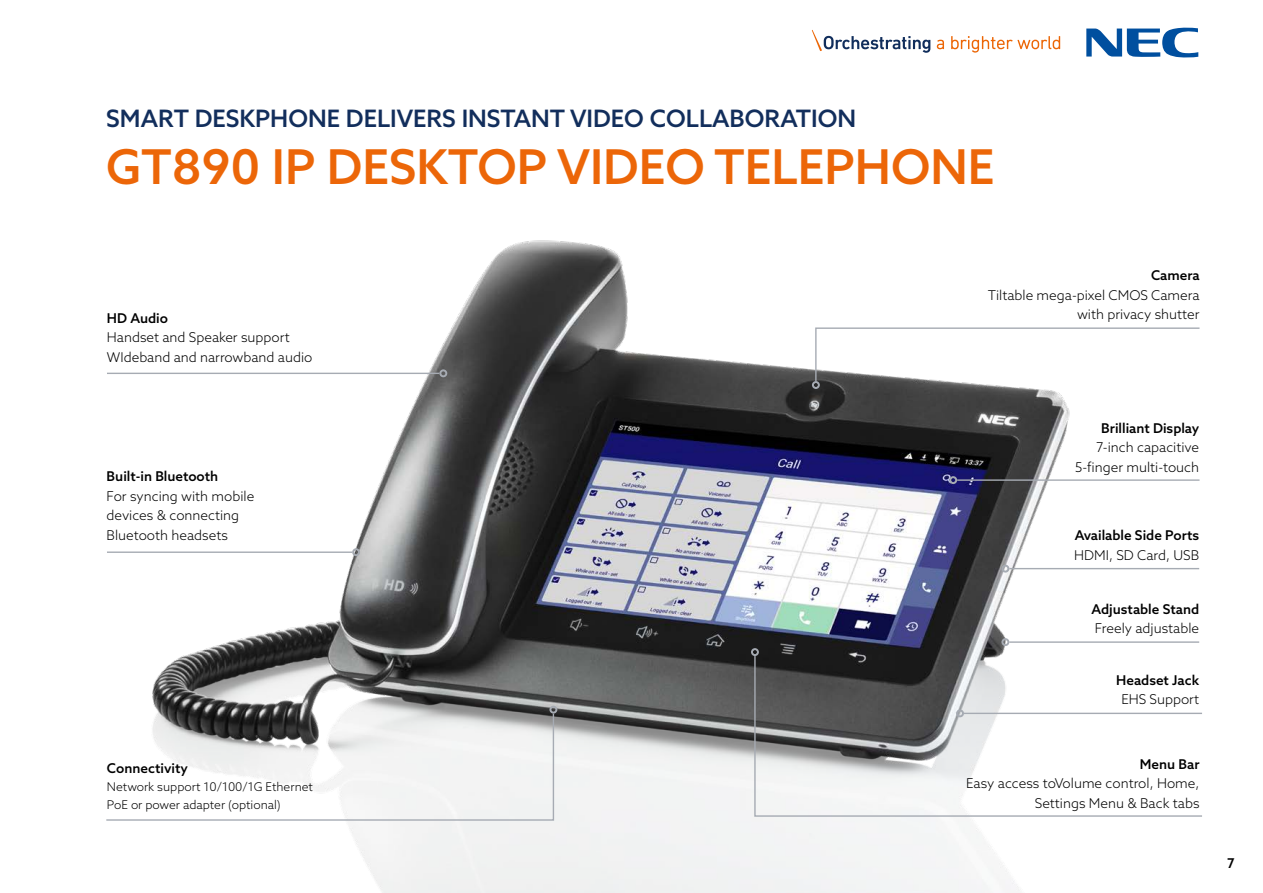
<style>
.page{position:relative;width:1263px;height:893px;background:#fff}
.page>*{position:absolute;margin:0;border:0;box-sizing:border-box;transform-origin:0 0}
.t1{font:500 48px "Azo Sans";color:#ec6608}
.t2{font:500 24px "Azo Sans";color:#122e5c}
.t3{font:300 13.5px/19.5px "Azo Sans";color:#000;text-align:right}
.t4{font:500 13.5px "Azo Sans";color:#000}
.t5{font:300 12px/18px "Azo Sans";color:#000}
</style>
<div class="page">
<img style="left:117px;top:240px;width:980px;height:653px">
<svg style="left:937px;top:40px;width:7px;height:9px"></svg>
<svg style="left:951px;top:36px;width:109px;height:17px"></svg>
<svg style="left:812px;top:30px;width:118px;height:23px"></svg>
<svg style="left:1086px;top:27px;width:112px;height:31px"></svg>
<hr style="left:1009px;top:568px;width:190px;height:1px;background:#a6abb3">
<hr style="left:1009px;top:641px;width:190px;height:2px;background:#a6abb3">
<svg style="left:1001px;top:565px;width:8px;height:8px"></svg>
<svg style="left:1001px;top:638px;width:8px;height:8px"></svg>
<hr style="left:107px;top:373px;width:332px;height:1px;background:#a6abb3">
<hr style="left:957px;top:479px;width:242px;height:2px;background:#a6abb3">
<svg style="left:439px;top:369px;width:8px;height:8px"></svg>
<svg style="left:949px;top:476px;width:8px;height:8px"></svg>
<hr style="left:107px;top:551px;width:245px;height:2px;background:#a6abb3">
<svg style="left:352px;top:548px;width:8px;height:8px"></svg>
<svg style="left:106px;top:712px;width:449px;height:109px"></svg>
<svg style="left:753px;top:655px;width:449px;height:162px"></svg>
<svg style="left:549px;top:706px;width:8px;height:8px"></svg>
<svg style="left:751px;top:648px;width:8px;height:8px"></svg>
<svg style="left:812px;top:327px;width:388px;height:62px"></svg>
<h2 class="t2" style="left:106px;top:103px;width:751px">SMART DESKPHONE DELIVERS INSTANT VIDEO COLLABORATION</h2>
<h1 class="t1" style="left:106px;top:135px;width:890px">GT890 IP DESKTOP VIDEO TELEPHONE</h1>
<p class="t4" style="left:107px;top:309px;width:63px">HD Audio</p>
<p class="t3" style="left:107px;top:328px;width:207px;text-align:left">Handset and Speaker support<br>WIdeband and narrowband audio</p>
<p class="t4" style="left:107px;top:468px;width:113px">Built-in Bluetooth</p>
<p class="t3" style="left:107px;top:486px;width:149px;text-align:left">For syncing with mobile devices &amp; connecting<br>Bluetooth headsets</p>
<p class="t4" style="left:107px;top:759px;width:82px">Connectivity</p>
<p class="t5" style="left:107px;top:778px;width:207px">Network support 10/100/1G Ethernet<br>PoE or power adapter (optional)</p>
<p class="t4" style="left:1151px;top:267px;width:50px">Camera</p>
<p class="t3" style="left:988px;top:285px;width:213px">Tiltable mega-pixel CMOS Camera with privacy shutter</p>
<p class="t4" style="left:1101px;top:419px;width:99px">Brilliant Display</p>
<p class="t3" style="left:1075px;top:437px;width:126px">7-inch capacitive<br>5-finger multi-touch</p>
<p class="t4" style="left:1075px;top:526px;width:126px">Available Side Ports</p>
<p class="t3" style="left:1074px;top:545px;width:126px">HDMI, SD Card, USB</p>
<p class="t4" style="left:1091px;top:600px;width:109px">Adjustable Stand</p>
<p class="t3" style="left:1095px;top:618px;width:106px">Freely adjustable</p>
<p class="t4" style="left:1116px;top:671px;width:84px">Headset Jack</p>
<p class="t3" style="left:1121px;top:690px;width:79px">EHS Support</p>
<p class="t4" style="left:1140px;top:755px;width:61px">Menu Bar</p>
<p class="t3" style="left:966px;top:773px;width:235px">Easy access toVolume control, Home,<br>Settings Menu &amp; Back tabs</p>
<p class="t4" style="left:1227px;top:854px;width:9px">7</p>
</div>
